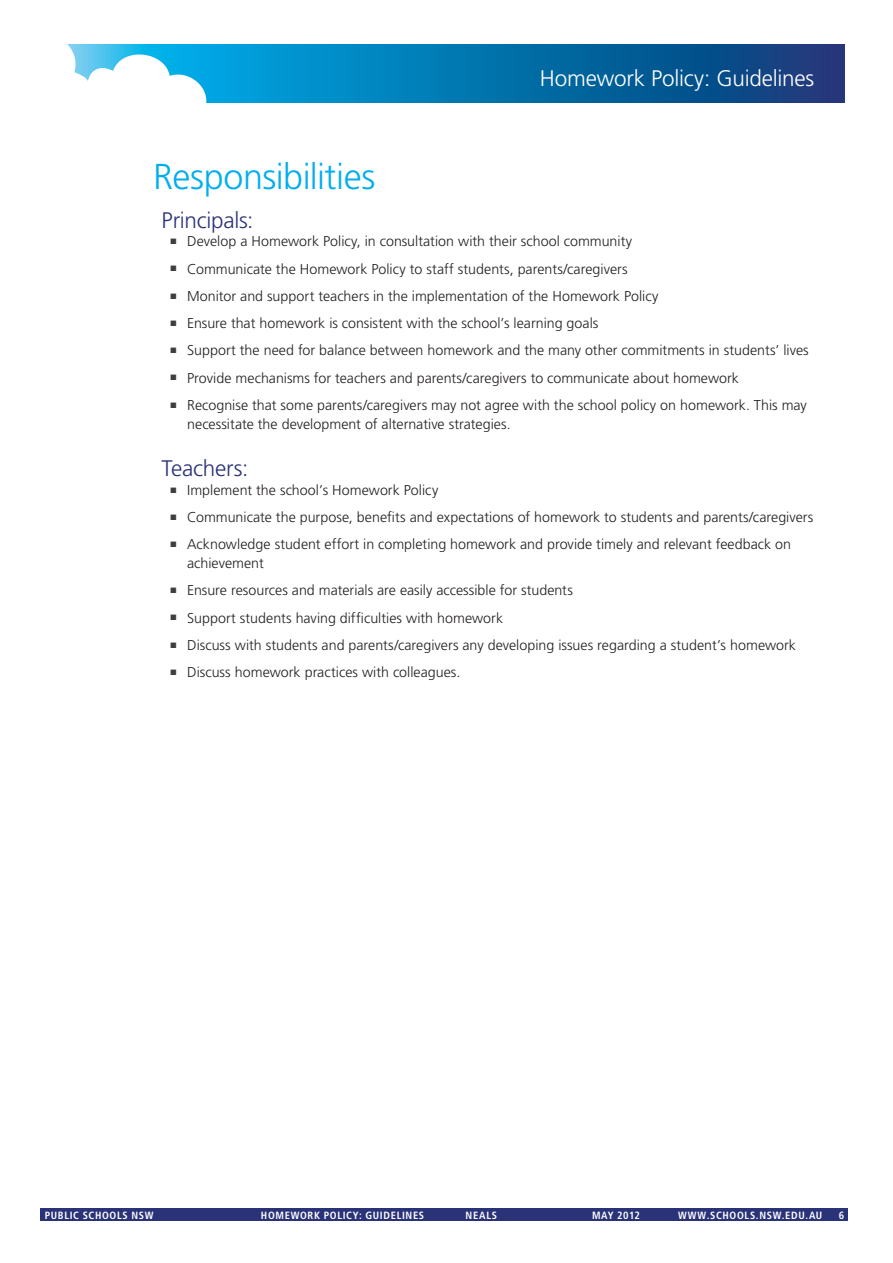
<style>
.page{position:relative;width:893px;height:1263px;background:#fff}
.page>*{position:absolute;margin:0;border:0;box-sizing:border-box;transform-origin:0 0}
._2_1_Key_message{font:300 36px "Frutiger LT Std";letter-spacing:-.015em;color:#00aeef}
.t1{font:300 22.5px "Frutiger LT Std";letter-spacing:-.01em;color:#fff}
._2_2_Key_message{font:300 22.5px "Frutiger LT Std";letter-spacing:-.01em;color:#2b3378}
._3_1_Body_copy_bulle{font:300 14.25px/18.8px "Frutiger LT Std";color:#231f20}
.t2{font:700 condensed 10.5px "Frutiger LT Std";letter-spacing:.065em;color:#fff}
</style>
<div class="page">
<div style="left:40px;top:1208px;width:808px;height:13px;background:#2b3378"></div>
<svg style="left:286px;top:45px;width:559px;height:57px;background:#0566a1"></svg>
<svg style="left:67px;top:44px;width:219px;height:59px"></svg>
<h2 class="t1" style="left:540px;top:65px;width:276px">Homework Policy: Guidelines</h2>
<p class="_2_1_Key_message" style="left:153px;top:156px;width:224px">Responsibilities</p>
<p class="_2_2_Key_message" style="left:162px;top:207px;width:93px">Principals:</p>
<p class="_3_1_Body_copy_bulle" style="left:187px;top:232px;width:447px">Develop a Homework Policy, in consultation with their school community</p>
<p class="_3_1_Body_copy_bulle" style="left:187px;top:259px;width:442px">Communicate the Homework Policy to staff students, parents/caregivers</p>
<p class="_3_1_Body_copy_bulle" style="left:187px;top:287px;width:473px">Monitor and support teachers in the implementation of the Homework Policy</p>
<p class="_3_1_Body_copy_bulle" style="left:187px;top:314px;width:413px">Ensure that homework is consistent with the school’s learning goals</p>
<p class="_3_1_Body_copy_bulle" style="left:187px;top:341px;width:623px">Support the need for balance between homework and the many other commitments in students’ lives</p>
<p class="_3_1_Body_copy_bulle" style="left:187px;top:369px;width:553px">Provide mechanisms for teachers and parents/caregivers to communicate about homework</p>
<p class="_3_1_Body_copy_bulle" style="left:187px;top:396px;width:621px">Recognise that some parents/caregivers may not agree with the school policy on homework. This may necessitate the development of alternative strategies.</p>
<p class="_2_2_Key_message" style="left:162px;top:456px;width:88px">Teachers:</p>
<p class="_3_1_Body_copy_bulle" style="left:187px;top:481px;width:253px">Implement the school’s Homework Policy</p>
<p class="_3_1_Body_copy_bulle" style="left:187px;top:508px;width:628px">Communicate the purpose, benefits and expectations of homework to students and parents/caregivers</p>
<p class="_3_1_Body_copy_bulle" style="left:187px;top:535px;width:606px">Acknowledge student effort in completing homework and provide timely and relevant feedback on achievement</p>
<p class="_3_1_Body_copy_bulle" style="left:187px;top:581px;width:387px">Ensure resources and materials are easily accessible for students</p>
<p class="_3_1_Body_copy_bulle" style="left:187px;top:609px;width:317px">Support students having difficulties with homework</p>
<p class="_3_1_Body_copy_bulle" style="left:187px;top:636px;width:610px">Discuss with students and parents/caregivers any developing issues regarding a student’s homework</p>
<p class="_3_1_Body_copy_bulle" style="left:187px;top:663px;width:275px">Discuss homework practices with colleagues.</p>
<p class="t2" style="left:45px;top:1209px;width:110px">PUBLIC SCHOOLS NSW</p>
<p class="t2" style="left:261px;top:1209px;width:165px">HOMEWORK POLICY: GUIDELINES</p>
<p class="t2" style="left:466px;top:1209px;width:33px">NEALS</p>
<p class="t2" style="left:592px;top:1209px;width:50px">MAY 2012</p>
<p class="t2" style="left:678px;top:1209px;width:146px">WWW.SCHOOLS.NSW.EDU.AU</p>
<p class="t2" style="left:839px;top:1209px;width:7px">6</p>
</div>
